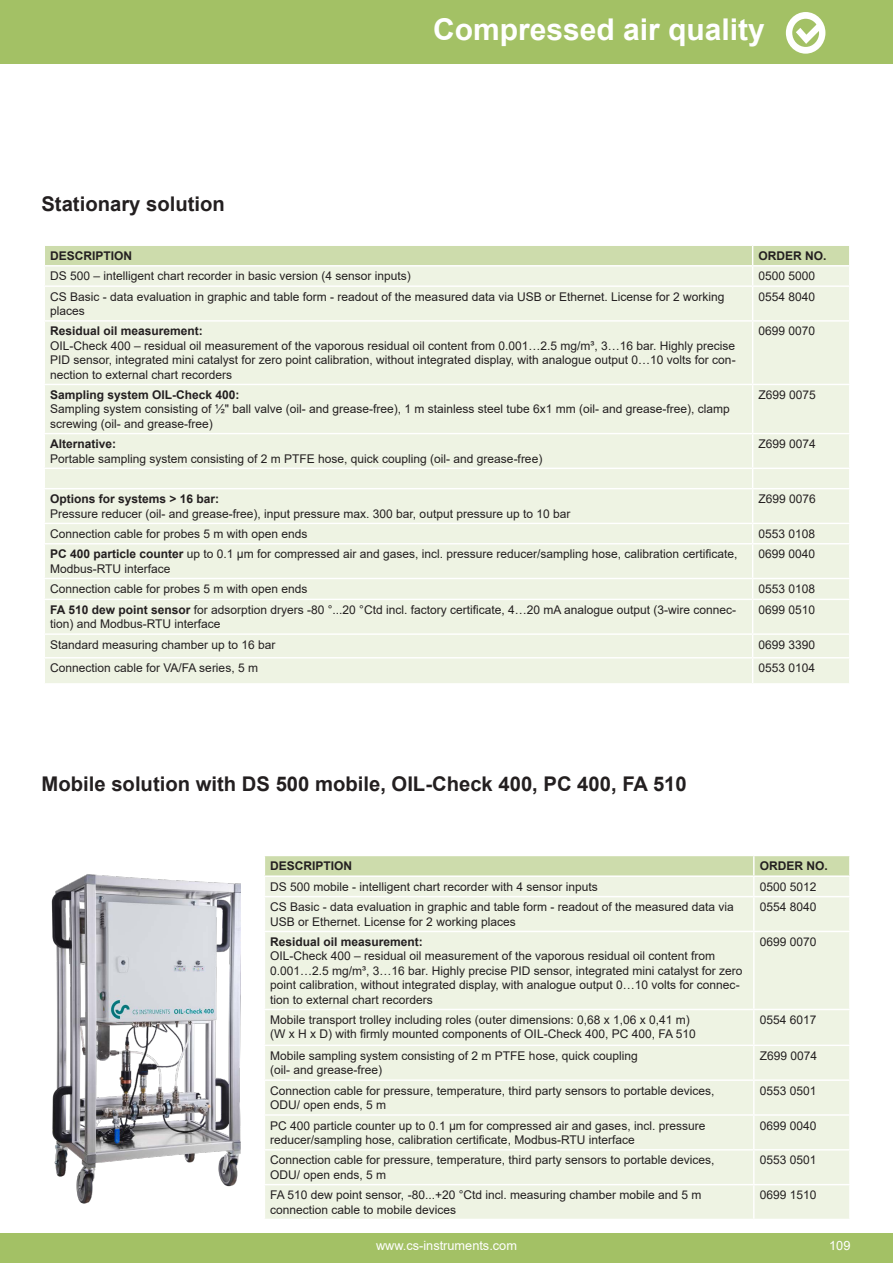
<style>
.page{position:relative;width:893px;height:1263px;background:#fff}
.page>*{position:absolute;margin:0;border:0;box-sizing:border-box;transform-origin:0 0}
.t1{font:700 30px "Arial";color:#fff}
.t2{font:700 20.25px "Arial";color:#231f20}
.t3{font:12.75px "Arial";color:#fff}
.t4{font:12px/14.4px "Arial";color:#231f20}
.t5{font:700 12px "Arial";color:#231f20}
.s1{font-weight:700}
</style>
<div class="page">
<div style="left:0;top:0;width:893px;height:64px;background:#a3c165"></div>
<div style="left:0;top:1233px;width:893px;height:30px;background:#a3c165"></div>
<div style="left:45px;top:287px;width:804px;height:396px;background:#eef3e3"></div>
<svg style="left:45px;top:245px;width:804px;height:40px"></svg>
<hr style="left:752px;top:385px;width:1px;height:48px;background:#fff">
<hr style="left:752px;top:434px;width:1px;height:34px;background:#fff">
<svg style="left:752px;top:469px;width:1px;height:19px"></svg>
<hr style="left:752px;top:489px;width:1px;height:34px;background:#fff">
<svg style="left:752px;top:524px;width:1px;height:19px"></svg>
<hr style="left:752px;top:544px;width:1px;height:34px;background:#fff">
<svg style="left:752px;top:579px;width:1px;height:20px"></svg>
<hr style="left:752px;top:600px;width:1px;height:33px;background:#fff">
<svg style="left:752px;top:635px;width:1px;height:48px"></svg>
<hr style="left:44px;top:433px;width:709px;height:1px;background:#fff">
<hr style="left:44px;top:468px;width:709px;height:1px;background:#fff">
<hr style="left:44px;top:488px;width:709px;height:1px;background:#fff">
<hr style="left:44px;top:523px;width:709px;height:1px;background:#fff">
<hr style="left:44px;top:543px;width:709px;height:1px;background:#fff">
<hr style="left:44px;top:578px;width:709px;height:1px;background:#fff">
<hr style="left:44px;top:599px;width:709px;height:1px;background:#fff">
<hr style="left:44px;top:633px;width:709px;height:2px;background:#fff">
<hr style="left:44px;top:657px;width:709px;height:1px;background:#fff">
<hr style="left:753px;top:433px;width:97px;height:1px;background:#fff">
<hr style="left:753px;top:468px;width:97px;height:1px;background:#fff">
<hr style="left:753px;top:488px;width:97px;height:1px;background:#fff">
<hr style="left:753px;top:523px;width:97px;height:1px;background:#fff">
<hr style="left:753px;top:543px;width:97px;height:1px;background:#fff">
<hr style="left:753px;top:578px;width:97px;height:1px;background:#fff">
<hr style="left:753px;top:599px;width:97px;height:1px;background:#fff">
<hr style="left:753px;top:633px;width:97px;height:2px;background:#fff">
<hr style="left:753px;top:657px;width:97px;height:1px;background:#fff">
<hr style="left:752px;top:322px;width:1px;height:62px;background:#fff">
<hr style="left:752px;top:287px;width:1px;height:33px;background:#fff">
<hr style="left:44px;top:320px;width:709px;height:2px;background:#fff">
<hr style="left:753px;top:320px;width:97px;height:2px;background:#fff">
<hr style="left:44px;top:384px;width:709px;height:1px;background:#fff">
<hr style="left:753px;top:384px;width:97px;height:1px;background:#fff">
<div style="left:265px;top:897px;width:584px;height:322px;background:#eef3e3"></div>
<svg style="left:265px;top:856px;width:585px;height:40px"></svg>
<hr style="left:753px;top:1010px;width:1px;height:34px;background:#fff">
<hr style="left:753px;top:1046px;width:1px;height:33px;background:#fff">
<hr style="left:753px;top:1081px;width:1px;height:33px;background:#fff">
<hr style="left:753px;top:1116px;width:1px;height:33px;background:#fff">
<hr style="left:753px;top:1150px;width:1px;height:34px;background:#fff">
<hr style="left:753px;top:1185px;width:1px;height:34px;background:#fff">
<hr style="left:264px;top:875px;width:490px;height:2px;background:#fff">
<hr style="left:264px;top:1044px;width:490px;height:2px;background:#fff">
<hr style="left:264px;top:1079px;width:490px;height:2px;background:#fff">
<hr style="left:264px;top:1114px;width:490px;height:2px;background:#fff">
<hr style="left:264px;top:1149px;width:490px;height:1px;background:#fff">
<hr style="left:264px;top:1184px;width:490px;height:1px;background:#fff">
<hr style="left:754px;top:875px;width:97px;height:2px;background:#fff">
<hr style="left:754px;top:1044px;width:97px;height:2px;background:#fff">
<hr style="left:754px;top:1079px;width:97px;height:2px;background:#fff">
<hr style="left:754px;top:1114px;width:97px;height:2px;background:#fff">
<hr style="left:754px;top:1149px;width:97px;height:1px;background:#fff">
<hr style="left:754px;top:1184px;width:97px;height:1px;background:#fff">
<hr style="left:753px;top:897px;width:2px;height:34px;background:#fff">
<hr style="left:264px;top:931px;width:490px;height:1px;background:#fff">
<hr style="left:754px;top:931px;width:97px;height:1px;background:#fff">
<hr style="left:753px;top:932px;width:2px;height:77px;background:#fff">
<hr style="left:264px;top:1009px;width:490px;height:1px;background:#fff">
<hr style="left:754px;top:1009px;width:97px;height:1px;background:#fff">
<img style="left:51px;top:874px;width:189px;height:330px">
<svg style="left:786px;top:12px;width:39px;height:42px"></svg>
<h1 class="t1" style="left:433px;top:9px;width:333px">Compressed air quality</h1>
<h2 class="t2" style="left:41px;top:190px;width:185px">Stationary solution</h2>
<p class="t5" style="left:50px;top:247px;width:84px">DESCRIPTION</p>
<p class="t5" style="left:758px;top:247px;width:70px">ORDER NO.</p>
<p class="t4" style="left:50px;top:269px;width:362px">DS 500 – intelligent chart recorder in basic version (4 sensor inputs)</p>
<p class="t4" style="left:758px;top:269px;width:58px">0500 5000</p>
<p class="t4" style="left:50px;top:289px;width:676px">CS Basic - data evaluation in graphic and table form - readout of the measured data via USB or Ethernet. License for 2 working places</p>
<p class="t4" style="left:758px;top:289px;width:58px">0554 8040</p>
<p class="t5" style="left:50px;top:323px;width:154px">Residual oil measurement:</p>
<p class="t4" style="left:50px;top:338px;width:687px;text-align:justify">OIL-Check 400 – residual oil measurement of the vaporous residual oil content from 0.001…2.5 mg/m³, 3…16 bar. Highly precise PID sensor, integrated mini catalyst for zero point calibration, without integrated display, with analogue output 0…10 volts for con&shy;nection to external chart recorders</p>
<p class="t4" style="left:758px;top:324px;width:58px">0699 0070</p>
<p class="t5" style="left:50px;top:386px;width:191px">Sampling system OIL-Check 400:</p>
<p class="t4" style="left:50px;top:402px;width:681px">Sampling system consisting of ½" ball valve (oil- and grease-free), 1 m stainless steel tube 6x1 mm (oil- and grease-free), clamp screwing (oil- and grease-free)</p>
<p class="t4" style="left:758px;top:387px;width:59px">Z699 0075</p>
<p class="t5" style="left:50px;top:435px;width:68px">Alternative:</p>
<p class="t4" style="left:50px;top:451px;width:494px">Portable sampling system consisting of 2 m PTFE hose, quick coupling (oil- and grease-free)</p>
<p class="t4" style="left:758px;top:437px;width:59px">Z699 0074</p>
<p class="t5" style="left:50px;top:490px;width:171px">Options for systems &gt; 16 bar:</p>
<p class="t4" style="left:50px;top:506px;width:522px">Pressure reducer (oil- and grease-free), input pressure max. 300 bar, output pressure up to 10 bar</p>
<p class="t4" style="left:758px;top:492px;width:59px">Z699 0076</p>
<p class="t4" style="left:50px;top:526px;width:259px">Connection cable for probes 5 m with open ends</p>
<p class="t4" style="left:758px;top:526px;width:58px">0553 0108</p>
<p class="t4" style="left:50px;top:547px;width:689px"><span class="s1">PC 400 particle counter</span> up to 0.1 µm for compressed air and gases, incl. pressure reducer/sampling hose, calibration certificate,<br>Modbus-RTU interface</p>
<p class="t4" style="left:758px;top:547px;width:58px">0699 0040</p>
<p class="t4" style="left:50px;top:582px;width:259px">Connection cable for probes 5 m with open ends</p>
<p class="t4" style="left:758px;top:582px;width:58px">0553 0108</p>
<p class="t4" style="left:50px;top:602px;width:688px"><span class="s1">FA 510 dew point sensor</span> for adsorption dryers -80 °...20 °Ctd incl. factory certificate, 4…20 mA analogue output (3-wire connec&shy;tion) and Modbus-RTU interface</p>
<p class="t4" style="left:758px;top:602px;width:58px">0699 0510</p>
<p class="t4" style="left:50px;top:637px;width:227px">Standard measuring chamber up to 16 bar</p>
<p class="t4" style="left:758px;top:637px;width:58px">0699 3390</p>
<p class="t4" style="left:50px;top:661px;width:209px">Connection cable for VA/FA series, 5 m</p>
<p class="t4" style="left:758px;top:661px;width:58px">0553 0104</p>
<h2 class="t2" style="left:42px;top:770px;width:647px">Mobile solution with DS 500 mobile, OIL-Check 400, PC 400, FA 510</h2>
<p class="t5" style="left:270px;top:857px;width:84px">DESCRIPTION</p>
<p class="t5" style="left:760px;top:857px;width:70px">ORDER NO.</p>
<p class="t4" style="left:270px;top:879px;width:329px">DS 500 mobile - intelligent chart recorder with 4 sensor inputs</p>
<p class="t4" style="left:760px;top:879px;width:58px">0500 5012</p>
<p class="t4" style="left:270px;top:900px;width:465px">CS Basic - data evaluation in graphic and table form - readout of the measured data via<br>USB or Ethernet. License for 2 working places</p>
<p class="t4" style="left:760px;top:900px;width:58px">0554 8040</p>
<p class="t5" style="left:270px;top:933px;width:154px">Residual oil measurement:</p>
<p class="t4" style="left:270px;top:949px;width:474px">OIL-Check 400 – residual oil measurement of the vaporous residual oil content from 0.001…2.5 mg/m³, 3…16 bar. Highly precise PID sensor, integrated mini catalyst for zero point calibration, without integrated display, with analogue output 0…10 volts for connec&shy;tion to external chart recorders</p>
<p class="t4" style="left:760px;top:934px;width:58px">0699 0070</p>
<p class="t4" style="left:270px;top:1012px;width:427px">Mobile transport trolley including roles (outer dimensions: 0,68 x 1,06 x 0,41 m) (W x H x D) with firmly mounted components of OIL-Check 400, PC 400, FA 510</p>
<p class="t4" style="left:760px;top:1012px;width:58px">0554 6017</p>
<p class="t4" style="left:270px;top:1048px;width:369px">Mobile sampling system consisting of 2 m PTFE hose, quick coupling (oil- and grease-free)</p>
<p class="t4" style="left:760px;top:1048px;width:59px">Z699 0074</p>
<p class="t4" style="left:270px;top:1083px;width:446px">Connection cable for pressure, temperature, third party sensors to portable devices,<br>ODU/ open ends, 5 m</p>
<p class="t4" style="left:760px;top:1083px;width:58px">0553 0501</p>
<p class="t4" style="left:270px;top:1118px;width:437px">PC 400 particle counter up to 0.1 µm for compressed air and gases, incl. pressure reducer/sampling hose, calibration certificate, Modbus-RTU interface</p>
<p class="t4" style="left:760px;top:1118px;width:58px">0699 0040</p>
<p class="t4" style="left:270px;top:1153px;width:446px">Connection cable for pressure, temperature, third party sensors to portable devices,<br>ODU/ open ends, 5 m</p>
<p class="t4" style="left:760px;top:1153px;width:58px">0553 0501</p>
<p class="t4" style="left:270px;top:1188px;width:433px">FA 510 dew point sensor, -80...+20 °Ctd incl. measuring chamber mobile and 5 m connection cable to mobile devices</p>
<p class="t4" style="left:760px;top:1188px;width:58px">0699 1510</p>
<p class="t3" style="left:376px;top:1237px;width:142px">www.cs-instruments.com</p>
<p class="t3" style="left:829px;top:1237px;width:23px">109</p>
</div>
